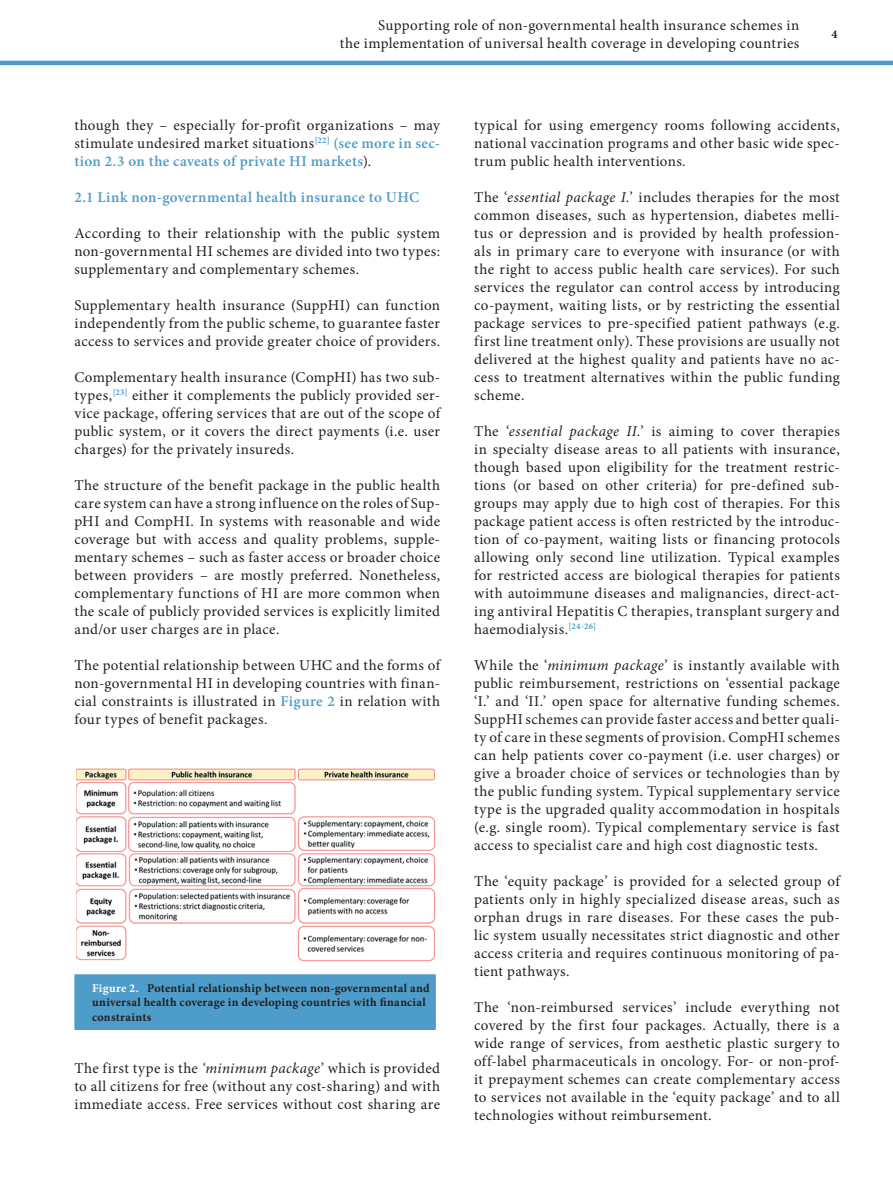
<style>
.page{position:relative;width:893px;height:1178px;background:#fff}
.page>*{position:absolute;margin:0;border:0;box-sizing:border-box;transform-origin:0 0}
.t1{font:15px/18px "Minion Pro";letter-spacing:.025em;color:#231f20;text-align:justify}
.t2{font:600 15px "Minion Pro";letter-spacing:.03em;color:#4d9cc9}
.t3{font:700 12px/14.4px "Minion Pro";letter-spacing:.02em;color:#231f20}
.s1{font-weight:600;color:#4d9cc9}
.s2{color:#fff}
.s3{font-style:italic}
</style>
<div class="page">
<hr style="left:0;top:61px;width:893px;height:4px;background:#4d9cc9">
<img style="left:76px;top:768px;width:360px;height:194px">
<div style="left:75px;top:975px;width:360px;height:54px;background:#4d9cc9"></div>
<hr style="left:74px;top:974px;width:362px;height:2px;background:#4d9cc9">
<hr style="left:74px;top:976px;width:2px;height:52px;background:#4d9cc9">
<hr style="left:434px;top:976px;width:2px;height:52px;background:#4d9cc9">
<hr style="left:74px;top:1028px;width:362px;height:2px;background:#4d9cc9">
<p class="t1" style="left:340px;top:16px;width:461px;text-align:right">Supporting role of non-governmental health insurance schemes in<br>the implementation of universal health coverage in developing countries</p>
<p class="t3" style="left:831px;top:27px;width:7px">4</p>
<p class="t1" style="left:74px;top:116px;width:367px">though they – especially for-profit organizations – may stimulate undesired market situations<sup>[22]</sup> <span class="s1">(see more in sec&shy;tion 2.3 on the caveats of private HI markets</span>).</p>
<p class="t2" style="left:74px;top:187px;width:346px">2.1 Link non-governmental health insurance to UHC</p>
<p class="t1" style="left:74px;top:224px;width:367px">According to their relationship with the public system non-governmental HI schemes are divided into two types: supplementary and complementary schemes.</p>
<p class="t1" style="left:74px;top:296px;width:367px">Supplementary health insurance (SuppHI) can function independently from the public scheme, to guarantee faster access to services and provide greater choice of providers.</p>
<p class="t1" style="left:74px;top:368px;width:367px">Complementary health insurance (CompHI) has two sub&shy;types,<sup>[23]</sup> either it complements the publicly provided ser&shy;vice package, offering services that are out of the scope of public system, or it covers the direct payments (i.e. user charges) for the privately insureds.</p>
<p class="t1" style="left:74px;top:476px;width:367px">The structure of the benefit package in the public health care system can have a strong influence on the roles of Sup&shy;pHI and CompHI. In systems with reasonable and wide coverage but with access and quality problems, supple&shy;mentary schemes – such as faster access or broader choice between providers – are mostly preferred. Nonetheless, complementary functions of HI are more common when the scale of publicly provided services is explicitly limited and/or user charges are in place.</p>
<p class="t1" style="left:74px;top:656px;width:367px">The potential relationship between UHC and the forms of non-governmental HI in developing countries with finan&shy;cial constraints is illustrated in <span class="s1">Figure 2</span> in relation with four types of benefit packages.</p>
<p class="t3" style="left:92px;top:981px;width:339px"><span class="s2">Figure 2.</span> Potential relationship between non-governmental and universal health coverage in developing countries with financial constraints</p>
<p class="t1" style="left:74px;top:1059px;width:367px">The first type is the <span class="s3">‘minimum package</span>’ which is provided to all citizens for free (without any cost-sharing) and with immediate access. Free services without cost sharing are</p>
<p class="t1" style="left:474px;top:116px;width:367px">typical for using emergency rooms following accidents, national vaccination programs and other basic wide spec&shy;trum public health interventions.</p>
<p class="t1" style="left:474px;top:188px;width:367px">The ‘<span class="s3">essential package I.</span>’ includes therapies for the most common diseases, such as hypertension, diabetes melli&shy;tus or depression and is provided by health profession&shy;als in primary care to everyone with insurance (or with the right to access public health care services). For such services the regulator can control access by introducing co-payment, waiting lists, or by restricting the essential package services to pre-specified patient pathways (e.g. first line treatment only). These provisions are usually not delivered at the highest quality and patients have no ac&shy;cess to treatment alternatives within the public funding scheme.</p>
<p class="t1" style="left:474px;top:422px;width:367px">The ‘<span class="s3">essential package II.</span>’ is aiming to cover therapies in specialty disease areas to all patients with insurance, though based upon eligibility for the treatment restric&shy;tions (or based on other criteria) for pre-defined sub&shy;groups may apply due to high cost of therapies. For this package patient access is often restricted by the introduc&shy;tion of co-payment, waiting lists or financing protocols allowing only second line utilization. Typical examples for restricted access are biological therapies for patients with autoimmune diseases and malignancies, direct-act&shy;ing antiviral Hepatitis C therapies, transplant surgery and haemodialysis.<sup>[24-26]</sup></p>
<p class="t1" style="left:474px;top:656px;width:367px">While the ‘<span class="s3">minimum package</span>’ is instantly available with public reimbursement, restrictions on ‘essential package ‘I.’ and ‘II.’ open space for alternative funding schemes.<br>SuppHI schemes can provide faster access and better quali&shy;ty of care in these segments of provision. CompHI schemes can help patients cover co-payment (i.e. user charges) or give a broader choice of services or technologies than by the public funding system. Typical supplementary service type is the upgraded quality accommodation in hospitals (e.g. single room). Typical complementary service is fast access to specialist care and high cost diagnostic tests.</p>
<p class="t1" style="left:474px;top:872px;width:367px">The ‘equity package’ is provided for a selected group of patients only in highly specialized disease areas, such as orphan drugs in rare diseases. For these cases the pub&shy;lic system usually necessitates strict diagnostic and other access criteria and requires continuous monitoring of pa&shy;tient pathways.</p>
<p class="t1" style="left:474px;top:998px;width:367px">The ‘non-reimbursed services’ include everything not covered by the first four packages. Actually, there is a wide range of services, from aesthetic plastic surgery to off-label pharmaceuticals in oncology. For- or non-prof&shy;it prepayment schemes can create complementary access to services not available in the ‘equity package’ and to all technologies without reimbursement.</p>
</div>
